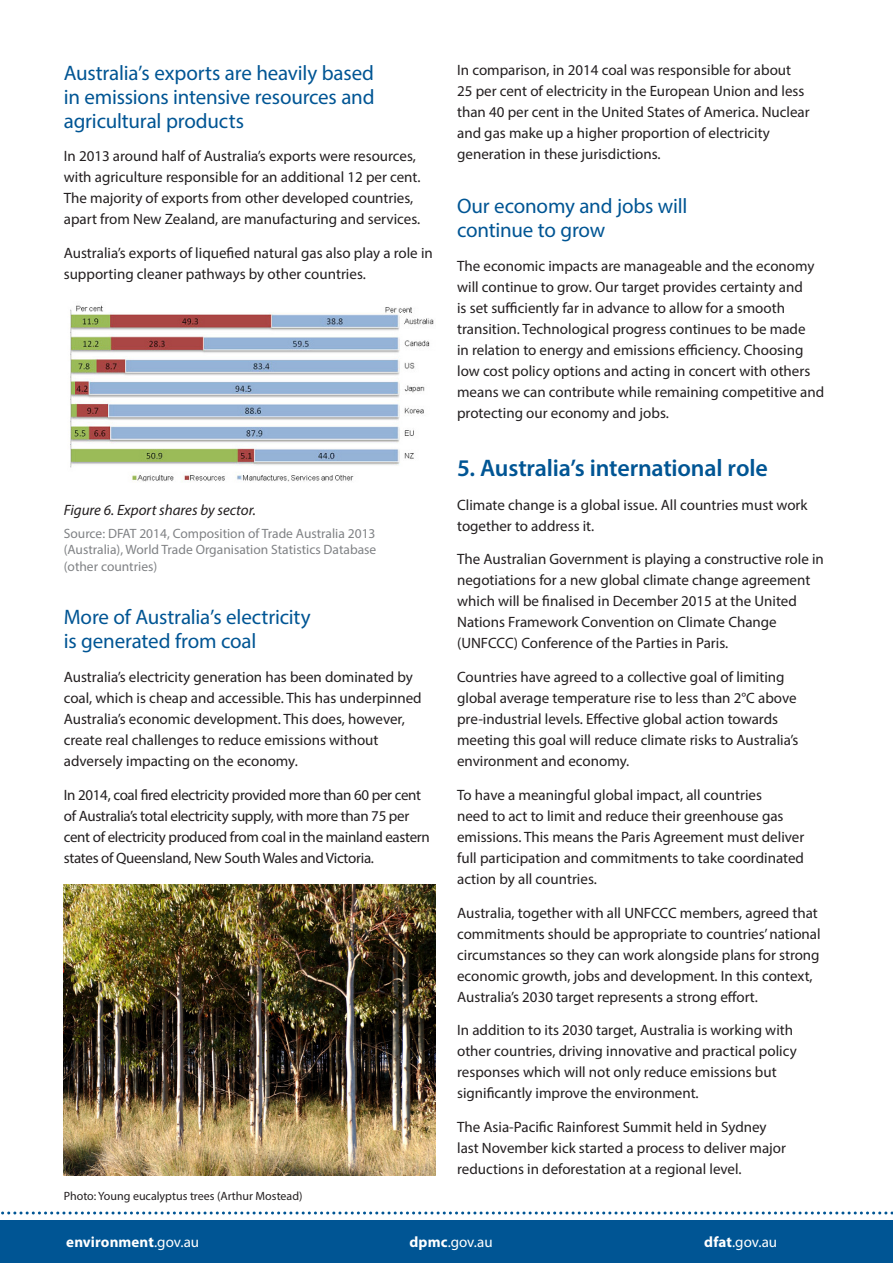
<style>
.page{position:relative;width:893px;height:1263px;background:#fff}
.page>*{position:absolute;margin:0;border:0;box-sizing:border-box;transform-origin:0 0}
.Subhead_2{font:600 24px "Myriad Pro";letter-spacing:-.01em;color:#005594}
.Subhead_3{font:21px/24px "Myriad Pro";letter-spacing:-.01em;color:#005594}
.Text{font:15px/21px "Myriad Pro";color:#231f20}
.Text-2{font:15px/21px "Myriad Pro";letter-spacing:-.02em;color:#231f20}
.Text-3{font:italic 15px "Myriad Pro";color:#231f20}
.t1{font:15px "Myriad Pro";letter-spacing:-.005em;color:#fff}
.t2{font:700 15px "Myriad Pro";letter-spacing:.005em;color:#fff}
.disclaimer{font:13.5px/16.5px "Myriad Pro";color:#808285;text-align:justify}
.t3{font:12px "Myriad Pro";color:#231f20}
.s1{font-weight:400}
.s2{font-weight:700}
</style>
<div class="page">
<div style="left:0;top:1220px;width:893px;height:43px;background:#005594"></div>
<svg style="left:1px;top:1211px;width:892px;height:3px"></svg>
<img style="left:70px;top:305px;width:364px;height:177px">
<img style="left:64px;top:884px;width:372px;height:292px">
<h3 class="Subhead_3" style="left:64px;top:60px;width:312px;text-align:justify">Australia’s exports are heavily based in emissions intensive resources and agricultural products</h3>
<p class="Text" style="left:64px;top:146px;width:358px">In 2013 around half of Australia’s exports were resources, with agriculture responsible for an additional 12 per cent.<br>The majority of exports from other developed countries, apart from New Zealand, are manufacturing and services.</p>
<p class="Text" style="left:64px;top:242px;width:371px">Australia’s exports of liquefied natural gas also play a role in supporting cleaner pathways by other countries.</p>
<p class="Text-3" style="left:64px;top:500px;width:194px">Figure 6. Export shares by sector.</p>
<p class="disclaimer" style="left:64px;top:524px;width:314px">Source: DFAT 2014, Composition of Trade Australia 2013 (Australia), World Trade Organisation Statistics Database (other countries)</p>
<h3 class="Subhead_3" style="left:64px;top:605px;width:249px">More of Australia’s electricity is generated from coal</h3>
<p class="Text" style="left:64px;top:666px;width:359px">Australia’s electricity generation has been dominated by coal, which is cheap and accessible. This has underpinned Australia’s economic development. This does, however, create real challenges to reduce emissions without adversely impacting on the economy.</p>
<p class="Text-2" style="left:64px;top:784px;width:368px">In 2014, coal fired electricity provided more than 60 per cent of Australia’s total electricity supply, with more than 75 per cent of electricity produced from coal in the mainland eastern states of Queensland, New South Wales and Victoria.</p>
<p class="t3" style="left:64px;top:1188px;width:240px">Photo: Young eucalyptus trees (Arthur Mostead)</p>
<p class="Text" style="left:457px;top:59px;width:354px">In comparison, in 2014 coal was responsible for about 25 per cent of electricity in the European Union and less than 40 per cent in the United States of America. Nuclear and gas make up a higher proportion of electricity generation in these jurisdictions.</p>
<h3 class="Subhead_3" style="left:457px;top:193px;width:232px">Our economy and jobs will continue to grow</h3>
<p class="Text" style="left:457px;top:255px;width:369px">The economic impacts are manageable and the economy will continue to grow. Our target provides certainty and<br>is set sufficiently far in advance to allow for a smooth transition. Technological progress continues to be made<br>in relation to energy and emissions efficiency. Choosing low cost policy options and acting in concert with others means we can contribute while remaining competitive and protecting our economy and jobs.</p>
<h2 class="Subhead_2" style="left:457px;top:452px;width:312px">5. Australia’s international role</h2>
<p class="Text" style="left:457px;top:494px;width:352px">Climate change is a global issue. All countries must work together to address it.</p>
<p class="Text" style="left:457px;top:549px;width:368px">The Australian Government is playing a constructive role in negotiations for a new global climate change agreement which will be finalised in December 2015 at the United Nations Framework Convention on Climate Change (UNFCCC) Conference of the Parties in Paris.</p>
<p class="Text" style="left:457px;top:666px;width:343px">Countries have agreed to a collective goal of limiting global average temperature rise to less than 2°C above pre-industrial levels. Effective global action towards meeting this goal will reduce climate risks to Australia’s environment and economy.</p>
<p class="Text" style="left:457px;top:784px;width:349px">To have a meaningful global impact, all countries<br>need to act to limit and reduce their greenhouse gas emissions. This means the Paris Agreement must deliver full participation and commitments to take coordinated action by all countries.</p>
<p class="Text" style="left:457px;top:902px;width:365px">Australia, together with all UNFCCC members, agreed that commitments should be appropriate to countries’ national circumstances so they can work alongside plans for strong economic growth, jobs and development. In this context, Australia’s 2030 target represents a strong effort.</p>
<p class="Text" style="left:457px;top:1020px;width:341px">In addition to its 2030 target, Australia is working with other countries, driving innovative and practical policy responses which will not only reduce emissions but significantly improve the environment.</p>
<p class="Text" style="left:457px;top:1116px;width:330px">The Asia-Pacific Rainforest Summit held in Sydney last November kick started a process to deliver major reductions in deforestation at a regional level.</p>
<p class="t2" style="left:66px;top:1232px;width:134px">environment<span class="s1">.gov.au</span></p>
<p class="t1" style="left:410px;top:1233px;width:85px"><span class="s2">dpmc</span>.gov.au</p>
<p class="t1" style="left:704px;top:1233px;width:74px"><span class="s2">dfat</span>.gov.au</p>
</div>
